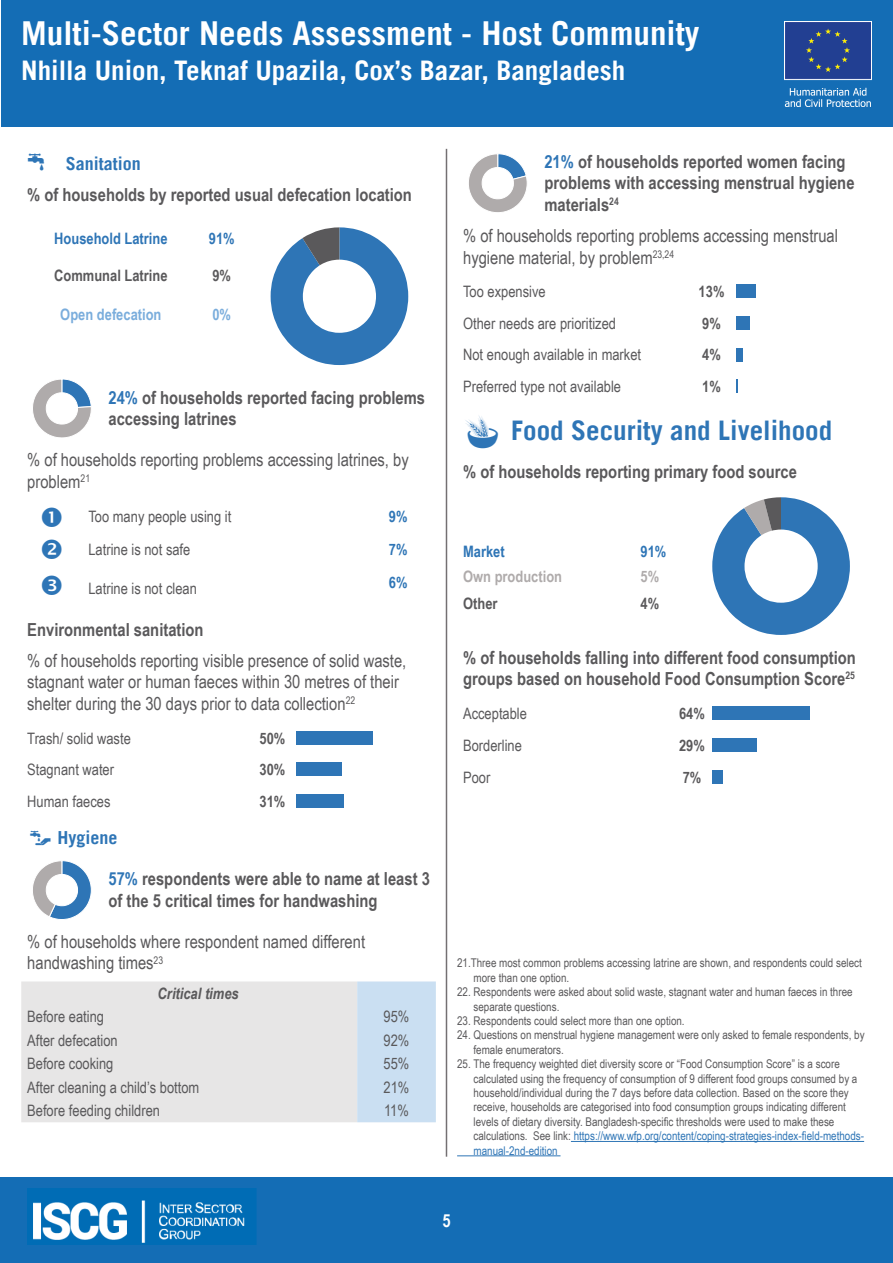
<style>
.page{position:relative;width:893px;height:1263px;background:#fff}
.page>*{position:absolute;margin:0;border:0;box-sizing:border-box;transform-origin:0 0}
.t1{font:203.55px "Chartwell Bars Vertical";color:#2e75b6;scale:.85 1}
.t2{font:193.05px "Chartwell Pies";color:#2e75b6}
.t3{font:82.5px "Chartwell Pies";color:#2e75b6}
.t4{font:700 33px "Trade Gothic LT";color:#fff}
.t5{font:700 27px "Trade Gothic LT";color:#fff}
.t6{font:700 27px "Trade Gothic LT";color:#2e75b6}
.t7{font:700 18px/21.6px "Arial Narrow";color:#5a595b}
.t8{font:18px/21.6px "Arial Narrow";color:#5a595b}
.t9{font:700 18px "Trade Gothic LT";color:#2e75b6}
.t10{font:700 18px "Arial Narrow";color:#fff}
.t11{font:15.75px "Arial Narrow";color:#5a595b}
.t12{font:700 15.75px "Arial Narrow";color:#5a595b}
.t13{font:700 15.75px "Arial Narrow";color:#2e75b6}
.t14{font:700 15.75px "Arial Narrow";color:#7aaddc}
.t15{font:700 15.75px "Arial Narrow";color:#afabab}
.t16{font:italic 700 15.75px "Arial Narrow";color:#5a595b}
.t17{font:12px "Arial Narrow";color:#5a595b}
.t18{font:12px "Arial Narrow";color:#2e75b6}
.s1{color:#5a595b}
.s2{color:#fff}
.s3{color:#afabab}
.s4{color:#2e75b6}
</style>
<div class="page">
<div style="left:1px;top:1px;width:891px;height:126px;background:#146db5"></div>
<div style="left:0;top:1178px;width:893px;height:85px;background:#146db5"></div>
<hr style="left:446px;top:149px;width:1px;height:1008px;background:#747072">
<img style="left:27px;top:1188px;width:229px;height:57px">
<img style="left:784px;top:21px;width:88px;height:85px">
<div style="left:21px;top:981px;width:336px;height:141px;background:#e7e6e6"></div>
<div style="left:357px;top:981px;width:79px;height:141px;background:#cadff2"></div>
<hr style="left:571px;top:1141px;width:293px;height:1px;background:#2e75b6">
<hr style="left:457px;top:1155px;width:103px;height:1px;background:#2e75b6">
<p class="t4" style="left:21px;top:13px;width:680px">Multi-Sector Needs Assessment - Host Community</p>
<p class="t5" style="left:21px;top:54px;width:606px">Nhilla Union, Teknaf Upazila, Cox’s Bazar, Bangladesh</p>
<p class="t9" style="left:66px;top:153px;width:77px">Sanitation</p>
<p class="t7" style="left:27px;top:183px;width:386px">% of households by reported usual defecation location</p>
<p class="t13" style="left:54px;top:226px;width:115px">Household Latrine</p>
<p class="t13" style="left:209px;top:226px;width:27px">91%</p>
<p class="t2" style="left:261px;top:178px;width:274px">+91<span class="s1">+9</span><span class="s2">A</span></p>
<p class="t12" style="left:54px;top:264px;width:115px">Communal Latrine</p>
<p class="t12" style="left:212px;top:264px;width:20px">9%</p>
<p class="t14" style="left:60px;top:302px;width:103px">Open defecation</p>
<p class="t14" style="left:212px;top:302px;width:20px">0%</p>
<p class="t3" style="left:28px;top:358px;width:132px">24<span class="s3">76</span><span class="s2">A</span></p>
<p class="t7" style="left:109px;top:386px;width:318px"><span class="s4">24%</span> of households reported facing problems accessing latrines</p>
<p class="t8" style="left:27px;top:448px;width:383px">% of households reporting problems accessing latrines, by problem<sup>21</sup></p>
<p class="t11" style="left:88px;top:505px;width:144px">Too many people using it</p>
<p class="t13" style="left:389px;top:504px;width:20px">9%</p>
<p class="t11" style="left:88px;top:538px;width:103px">Latrine is not safe</p>
<p class="t13" style="left:389px;top:537px;width:20px">7%</p>
<p class="t11" style="left:88px;top:577px;width:110px">Latrine is not clean</p>
<p class="t13" style="left:389px;top:570px;width:20px">6%</p>
<p class="t7" style="left:27px;top:618px;width:178px">Environmental sanitation</p>
<p class="t8" style="left:27px;top:649px;width:381px">% of households reporting visible presence of solid waste, stagnant water or human faeces within 30 metres of their shelter during the 30 days prior to data collection<sup>22</sup></p>
<p class="t11" style="left:27px;top:726px;width:105px">Trash/ solid waste</p>
<p class="t12" style="left:260px;top:726px;width:27px">50%</p>
<p class="t1" style="left:491px;top:722px;width:113px;rotate:90deg">503031</p>
<p class="t11" style="left:27px;top:758px;width:88px">Stagnant water</p>
<p class="t12" style="left:260px;top:758px;width:27px">30%</p>
<p class="t11" style="left:27px;top:790px;width:85px">Human faeces</p>
<p class="t12" style="left:260px;top:789px;width:27px">31%</p>
<p class="t9" style="left:58px;top:827px;width:61px">Hygiene</p>
<p class="t3" style="left:28px;top:839px;width:132px">57<span class="s3">43</span><span class="s2">A</span></p>
<p class="t7" style="left:109px;top:867px;width:323px"><span class="s4">57%</span> respondents were able to name at least 3 of the 5 critical times for handwashing</p>
<p class="t8" style="left:27px;top:930px;width:339px">% of households where respondent named different handwashing times<sup>23</sup></p>
<p class="t16" style="left:158px;top:981px;width:83px">Critical times</p>
<p class="t11" style="left:27px;top:1005px;width:78px">Before eating</p>
<p class="t11" style="left:384px;top:1005px;width:27px">95%</p>
<p class="t11" style="left:27px;top:1029px;width:92px">After defecation</p>
<p class="t11" style="left:384px;top:1029px;width:27px">92%</p>
<p class="t11" style="left:27px;top:1052px;width:88px">Before cooking</p>
<p class="t11" style="left:384px;top:1052px;width:27px">55%</p>
<p class="t11" style="left:27px;top:1076px;width:174px">After cleaning a child’s bottom</p>
<p class="t11" style="left:384px;top:1076px;width:27px">21%</p>
<p class="t11" style="left:27px;top:1099px;width:134px">Before feeding children</p>
<p class="t11" style="left:384px;top:1099px;width:26px">11%</p>
<p class="t3" style="left:464px;top:133px;width:132px">21<span class="s3">79</span><span class="s2">A</span></p>
<p class="t7" style="left:544px;top:150px;width:312px"><span class="s4">21%</span> of households reported women facing problems with accessing menstrual hygiene materials<sup>24</sup></p>
<p class="t8" style="left:463px;top:224px;width:376px">% of households reporting problems accessing menstrual hygiene material, by problem<sup>23,24</sup></p>
<p class="t11" style="left:463px;top:280px;width:84px">Too expensive</p>
<p class="t12" style="left:699px;top:280px;width:27px">13%</p>
<p class="t1" style="left:931px;top:276px;width:150px;rotate:90deg">13941</p>
<p class="t11" style="left:463px;top:312px;width:154px">Other needs are prioritized</p>
<p class="t12" style="left:702px;top:311px;width:20px">9%</p>
<p class="t11" style="left:463px;top:343px;width:180px">Not enough available in market</p>
<p class="t12" style="left:702px;top:343px;width:20px">4%</p>
<p class="t11" style="left:463px;top:375px;width:159px">Preferred type not available</p>
<p class="t12" style="left:702px;top:375px;width:20px">1%</p>
<p class="t6" style="left:511px;top:414px;width:323px">Food Security and Livelihood</p>
<p class="t7" style="left:463px;top:460px;width:335px">% of households reporting primary food source</p>
<p class="t2" style="left:703px;top:448px;width:274px">91<span class="s3">5</span><span class="s1">4</span><span class="s2">A</span></p>
<p class="t13" style="left:463px;top:540px;width:43px">Market</p>
<p class="t13" style="left:641px;top:540px;width:27px">91%</p>
<p class="t15" style="left:463px;top:564px;width:101px">Own production</p>
<p class="t15" style="left:641px;top:564px;width:20px">5%</p>
<p class="t12" style="left:463px;top:592px;width:36px">Other</p>
<p class="t12" style="left:641px;top:592px;width:20px">4%</p>
<p class="t7" style="left:463px;top:646px;width:394px">% of households falling into different food consumption groups based on household Food Consumption Score<sup>25</sup></p>
<p class="t11" style="left:463px;top:702px;width:65px">Acceptable</p>
<p class="t12" style="left:679px;top:702px;width:27px">64%</p>
<p class="t1" style="left:907px;top:697px;width:114px;rotate:90deg">64297</p>
<p class="t11" style="left:463px;top:734px;width:60px">Borderline</p>
<p class="t12" style="left:679px;top:734px;width:27px">29%</p>
<p class="t11" style="left:463px;top:766px;width:29px">Poor</p>
<p class="t12" style="left:683px;top:765px;width:20px">7%</p>
<p class="t17" style="left:457px;top:954px;width:406px">21.Three most common problems accessing latrine are shown, and respondents could select</p>
<p class="t17" style="left:474px;top:969px;width:97px">more than one option.</p>
<p class="t17" style="left:457px;top:983px;width:397px">22. Respondents were asked about solid waste, stagnant water and human faeces in three</p>
<p class="t17" style="left:474px;top:997px;width:87px">separate questions.</p>
<p class="t17" style="left:457px;top:1012px;width:229px">23. Respondents could select more than one option.</p>
<p class="t17" style="left:457px;top:1026px;width:409px">24. Questions on menstrual hygiene management were only asked to female respondents, by</p>
<p class="t17" style="left:474px;top:1041px;width:92px">female enumerators.</p>
<p class="t17" style="left:457px;top:1055px;width:384px">25. The frequency weighted diet diversity score or “Food Consumption Score” is a score</p>
<p class="t17" style="left:474px;top:1069px;width:385px">calculated using the frequency of consumption of 9 different food groups consumed by a</p>
<p class="t17" style="left:474px;top:1084px;width:377px">household/individual during the 7 days before data collection. Based on the score they</p>
<p class="t17" style="left:474px;top:1098px;width:374px">receive, households are categorised into food consumption groups indicating different</p>
<p class="t17" style="left:474px;top:1113px;width:362px">levels of dietary diversity. Bangladesh-specific thresholds were used to make these</p>
<p class="t18" style="left:474px;top:1127px;width:392px"><span class="s1">calculations. See link:</span> https://www.wfp.org/content/coping-strategies-index-field-methods-</p>
<p class="t18" style="left:474px;top:1141px;width:86px">manual-2nd-edition</p>
<h3 class="t10" style="left:442px;top:1207px;width:10px">5</h3>
</div>
